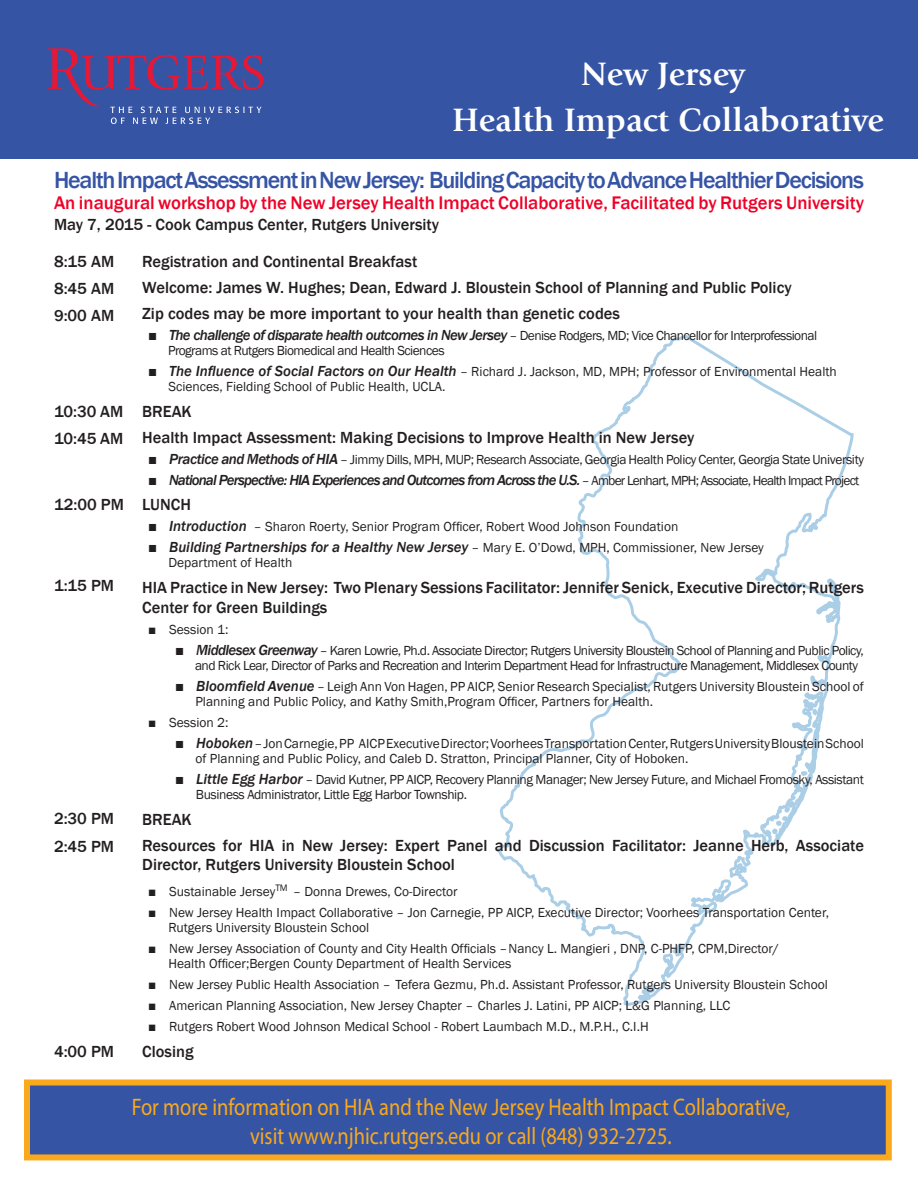
<style>
.page{position:relative;width:918px;height:1188px;background:#fff}
.page>*{position:absolute;margin:0;border:0;box-sizing:border-box;transform-origin:0 0}
.t1{font:700 33.75px/46.8px "Giovanni Std";color:#fff;text-align:center}
.t2{font:700 24px/28.8px "Goudy";color:#f9a91b;text-align:center;scale:.85 1}
.Body{font:500 24px "Franklin Gothic";letter-spacing:-.05em;color:#3654a5}
.Body-2{font:500 18.75px "Franklin Gothic";color:#ef0027}
.Body-3{font:500 16.5px/19.8px "Franklin Gothic";color:#231f20}
.t3{font:italic 500 15px "Franklin Gothic";letter-spacing:-.06em;color:#231f20}
.t4{font:italic 500 15px "Franklin Gothic";color:#231f20}
.t5{font:13.5px/15px "Franklin Gothic";color:#231f20}
.t6{font:13.5px/15px "Franklin Gothic";letter-spacing:-.04em;color:#231f20}
.t7{font:13.5px/15px "Franklin Gothic";letter-spacing:-.03em;color:#231f20}
.s1{font-size:15px}
.s2{font-weight:500;font-style:italic;font-size:15px}
.s3{font-weight:400;font-style:normal}
.s4{font-weight:400;font-style:normal;font-size:13.5px}
</style>
<div class="page">
<div style="left:0;top:0;width:918px;height:159px;background:#3654a4"></div>
<div style="left:27px;top:1082px;width:862px;height:75px;background:#3654a4"></div>
<div style="left:24px;top:1079px;width:868px;height:81px;border:6px solid #f9a91b"></div>
<svg style="left:498px;top:334px;width:356px;height:672px"></svg>
<svg style="left:764px;top:760px;width:51px;height:87px"></svg>
<svg style="left:713px;top:892px;width:10px;height:12px"></svg>
<svg style="left:733px;top:856px;width:16px;height:38px"></svg>
<svg style="left:48px;top:48px;width:215px;height:76px"></svg>
<p class="t1" style="left:452px;top:50px;width:433px">New Jersey<br>Health Impact Collaborative</p>
<p class="Body" style="left:54px;top:165px;width:811px">Health Impact Assessment in New Jersey: Building Capacity to Advance Healthier Decisions</p>
<p class="Body-2" style="left:54px;top:191px;width:812px">An inaugural workshop by the New Jersey Health Impact Collaborative, Facilitated by Rutgers University</p>
<p class="Body-3" style="left:54px;top:215px;width:387px">May 7, 2015 - Cook Campus Center, Rutgers University</p>
<p class="Body-3" style="left:142px;top:252px;width:277px">Registration and Continental Breakfast</p>
<p class="Body-3" style="left:142px;top:278px;width:651px">Welcome: James W. Hughes; Dean, Edward J. Bloustein School of Planning and Public Policy</p>
<p class="Body-3" style="left:142px;top:304px;width:479px">Zip codes may be more important to your health than genetic codes</p>
<p class="t6" style="left:168px;top:328px;width:651px;text-indent:-20px"><span class="s1">■</span> <span class="s2">The challenge of disparate health outcomes in New Jersey</span> – Denise Rodgers, MD; Vice Chancellor for Interprofessional<br>Programs at Rutgers Biomedical and Health Sciences</p>
<p class="t5" style="left:168px;top:364px;width:670px;text-indent:-20px"><span class="s1">■</span> <span class="s2">The Influence of Social Factors on Our Health</span> – Richard J. Jackson, MD, MPH; Professor of Environmental Health<br>Sciences, Fielding School of Public Health, UCLA.</p>
<p class="Body-3" style="left:142px;top:402px;width:51px">BREAK</p>
<p class="Body-3" style="left:142px;top:427px;width:554px">Health Impact Assessment: Making Decisions to Improve Health in New Jersey</p>
<p class="t7" style="left:148px;top:452px;width:717px"><span class="s1">■</span> <span class="s2">Practice and Methods of HIA</span> – Jimmy Dills, MPH, MUP; Research Associate, Georgia Health Policy Center, Georgia State University</p>
<p class="t3" style="left:148px;top:470px;width:713px"><span class="s3">■</span> National Perspective: HIA Experiences and Outcomes from Across the U.S. <span class="s4">– Amber Lenhart, MPH; Associate, Health Impact Project</span></p>
<p class="Body-3" style="left:142px;top:495px;width:50px">LUNCH</p>
<p class="t5" style="left:148px;top:520px;width:532px"><span class="s1">■</span> <span class="s2">Introduction</span> – Sharon Roerty, Senior Program Officer, Robert Wood Johnson Foundation</p>
<p class="t4" style="left:148px;top:538px;width:617px"><span class="s3">■</span> Building Partnerships for a Healthy New Jersey <span class="s4">– Mary E. O’Dowd, MPH, Commissioner, New Jersey</span></p>
<p class="t5" style="left:168px;top:556px;width:125px">Department of Health</p>
<p class="Body-3" style="left:142px;top:578px;width:723px">HIA Practice in New Jersey: Two Plenary Sessions Facilitator: Jennifer Senick, Executive Director; Rutgers<br>Center for Green Buildings</p>
<p class="t5" style="left:148px;top:622px;width:82px">■ Session 1:</p>
<p class="t6" style="left:195px;top:643px;width:670px;text-indent:-20px"><span class="s1">■</span> <span class="s2">Middlesex Greenway</span> – Karen Lowrie, Ph.d. Associate Director; Rutgers University Bloustein School of Planning and Public Policy, and Rick Lear, Director of Parks and Recreation and Interim Department Head for Infrastructure Management, Middlesex County</p>
<p class="t5" style="left:195px;top:679px;width:670px;text-indent:-20px"><span class="s1">■</span> <span class="s2">Bloomfield Avenue</span> – Leigh Ann Von Hagen, PP AICP, Senior Research Specialist, Rutgers University Bloustein School of<br>Planning and Public Policy, and Kathy Smith,Program Officer, Partners for Health.</p>
<p class="t5" style="left:148px;top:715px;width:82px">■ Session 2:</p>
<p class="t5" style="left:195px;top:736px;width:670px;text-indent:-20px"><span class="s1">■</span> <span class="s2">Hoboken</span> – Jon Carnegie, PP AICP Executive Director; Voorhees Transportation Center, Rutgers University Bloustein School of Planning and Public Policy, and Caleb D. Stratton, Principal Planner, City of Hoboken.</p>
<p class="t7" style="left:196px;top:772px;width:670px;text-indent:-21px"><span class="s1">■</span> <span class="s2">Little Egg Harbor</span> – David Kutner, PP AICP, Recovery Planning Manager; New Jersey Future, and Michael Fromosky, Assistant<br>Business Administrator, Little Egg Harbor Township.</p>
<p class="Body-3" style="left:142px;top:810px;width:51px">BREAK</p>
<p class="Body-3" style="left:142px;top:835px;width:723px">Resources for HIA in New Jersey: Expert Panel and Discussion Facilitator: Jeanne Herb, Associate<br>Director, Rutgers University Bloustein School</p>
<p class="t5" style="left:148px;top:885px;width:311px">■ Sustainable Jersey<sup>TM</sup> – Donna Drewes, Co-Director</p>
<p class="t5" style="left:168px;top:906px;width:662px;text-indent:-20px">■ New Jersey Health Impact Collaborative – Jon Carnegie, PP AICP, Executive Director; Voorhees Transportation Center,<br>Rutgers University Bloustein School</p>
<p class="t5" style="left:168px;top:942px;width:612px;text-indent:-20px">■ New Jersey Association of County and City Health Officials – Nancy L. Mangieri , DNP, C-PHFP, CPM,Director/<br>Health Officer;Bergen County Department of Health Services</p>
<p class="t5" style="left:148px;top:978px;width:681px">■ New Jersey Public Health Association – Tefera Gezmu, Ph.d. Assistant Professor, Rutgers University Bloustein School</p>
<p class="t5" style="left:148px;top:999px;width:584px">■ American Planning Association, New Jersey Chapter – Charles J. Latini, PP AICP; L&amp;G Planning, LLC</p>
<p class="t5" style="left:148px;top:1020px;width:502px">■ Rutgers Robert Wood Johnson Medical School - Robert Laumbach M.D., M.P.H., C.I.H</p>
<p class="Body-3" style="left:142px;top:1042px;width:53px">Closing</p>
<p class="Body-3" style="left:54px;top:252px;width:62px">8:15 AM</p>
<p class="Body-3" style="left:54px;top:279px;width:62px">8:45 AM</p>
<p class="Body-3" style="left:54px;top:306px;width:62px">9:00 AM</p>
<p class="Body-3" style="left:54px;top:402px;width:71px">10:30 AM</p>
<p class="Body-3" style="left:54px;top:429px;width:71px">10:45 AM</p>
<p class="Body-3" style="left:54px;top:495px;width:72px">12:00 PM</p>
<p class="Body-3" style="left:54px;top:575px;width:62px">1:15 PM</p>
<p class="Body-3" style="left:54px;top:809px;width:62px">2:30 PM</p>
<p class="Body-3" style="left:54px;top:836px;width:62px">2:45 PM</p>
<p class="Body-3" style="left:54px;top:1042px;width:62px">4:00 PM</p>
<p class="t2" style="left:132px;top:1092px;width:776px">For more information on HIA and the New Jersey Health Impact Collaborative, visit www.njhic.rutgers.edu or call (848) 932-2725.</p>
</div>
